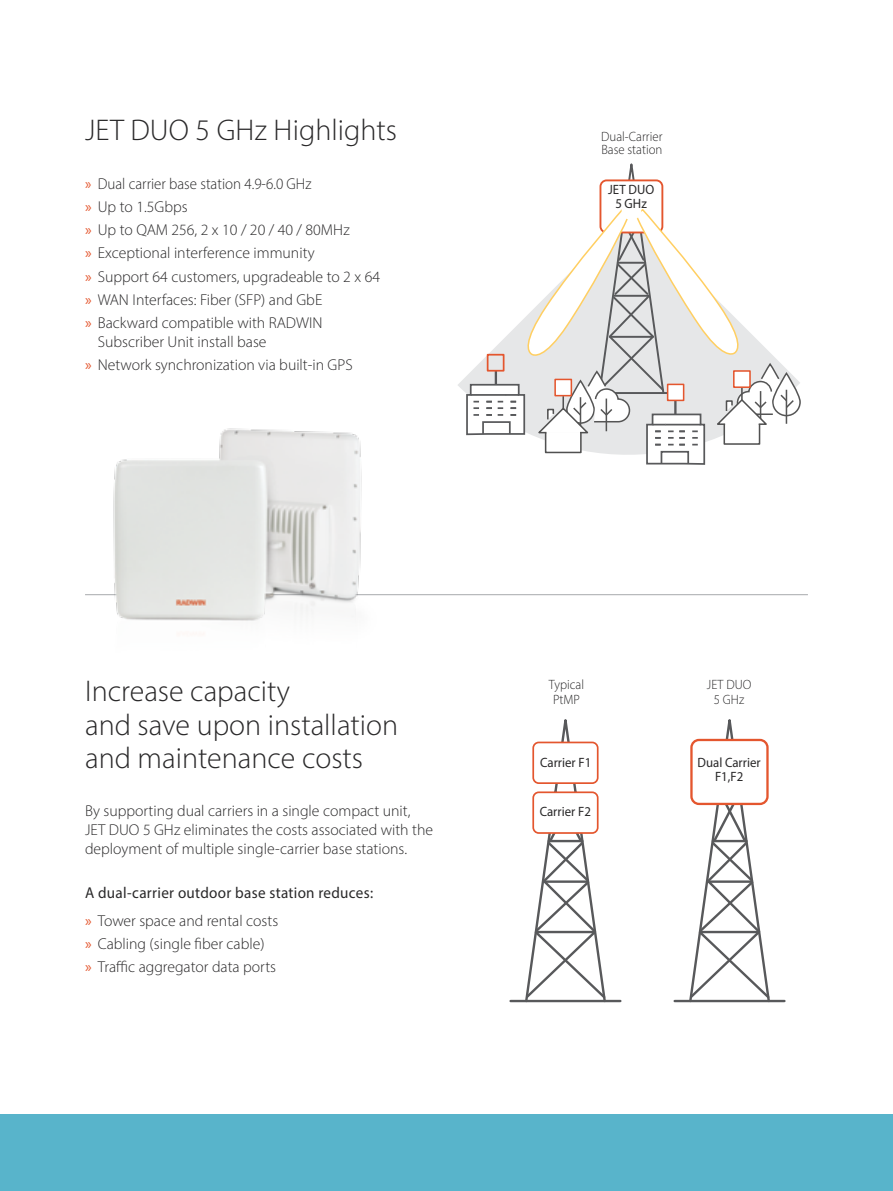
<style>
.page{position:relative;width:893px;height:1191px;background:#fff}
.page>*{position:absolute;margin:0;border:0;box-sizing:border-box;transform-origin:0 0}
.t1{font:300 30px/33px "Myriad Pro";color:#292829}
.t2{font:300 15.75px/23.1px "Myriad Pro";color:#292829}
.t3{font:300 15.75px/23.1px "Myriad Pro";color:#292829;scale:.95 1}
.t4{font:15.75px/27.5px "Myriad Pro";letter-spacing:.02em;color:#292829;scale:.96 1}
.t5{font:300 13.5px/15px "Myriad Pro";color:#292829;text-align:center;scale:.95 1}
.t6{font:13.5px/13.5px "Myriad Pro";color:#292829;text-align:center;scale:.95 1}
.s1{font-weight:400;color:#e4562e}
.s2{color:#e4562e}
.s3{font-weight:300}
</style>
<div class="page">
<svg style="left:773px;top:373px;width:27px;height:42px"></svg>
<div style="left:772px;top:372px;width:29px;height:44px;border:2px solid #555;border-radius:14px"></div>
<svg style="left:465px;top:163px;width:330px;height:302px"></svg>
<div style="left:555px;top:379px;width:16px;height:17px;background:#fff"></div>
<div style="left:554px;top:379px;width:18px;height:17px;border:2px solid #e4562e"></div>
<hr style="left:675px;top:999px;width:109px;height:3px;background:#58595b">
<svg style="left:688px;top:719px;width:84px;height:284px"></svg>
<hr style="left:713px;top:840px;width:33px;height:2px;background:#58595b">
<div style="left:691px;top:740px;width:76px;height:64px;background:#fff;border-radius:8px"></div>
<div style="left:690px;top:739px;width:79px;height:66px;border:2px solid #e4562e;border-radius:8px"></div>
<hr style="left:511px;top:999px;width:109px;height:3px;background:#58595b">
<svg style="left:523px;top:719px;width:85px;height:284px"></svg>
<hr style="left:549px;top:840px;width:33px;height:2px;background:#58595b">
<div style="left:533px;top:742px;width:65px;height:41px;background:#fff;border-radius:6px"></div>
<div style="left:532px;top:741px;width:67px;height:43px;border:2px solid #e4562e;border-radius:6px"></div>
<div style="left:533px;top:792px;width:65px;height:41px;background:#fff;border-radius:6px"></div>
<div style="left:532px;top:791px;width:67px;height:43px;border:2px solid #e4562e;border-radius:6px"></div>
<hr style="left:85px;top:594px;width:723px;height:1px;background:#a7a9ac">
<div style="left:0;top:1114px;width:893px;height:77px;background:#58b4cb"></div>
<img style="left:85px;top:428px;width:326px;height:193px">
<h1 class="t1" style="left:85px;top:113px;width:313px">JET DUO 5 GHz Highlights</h1>
<p class="t3" style="left:85px;top:172px;width:312px"><span class="s1">»</span> Dual carrier base station 4.9-6.0 GHz<br><span class="s1">»</span> Up to 1.5Gbps<br><span class="s1">»</span> Up to QAM 256, 2 x 10 / 20 / 40 / 80MHz<br><span class="s1">»</span> Exceptional interference immunity<br><span class="s1">»</span> Support 64 customers, upgradeable to 2 x 64 <span class="s1">»</span> WAN Interfaces: Fiber (SFP) and GbE<br><span class="s1">»</span> Backward compatible with RADWIN</p>
<p class="t2" style="left:85px;top:330px;width:269px;text-indent:13px">Subscriber Unit install base<br><span class="s1">»</span> Network synchronization via built-in GPS</p>
<p class="t5" style="left:601px;top:129px;width:66px;line-height:13.5px;text-align:left">Dual-Carrier<br>Base station</p>
<p class="t6" style="left:608px;top:183px;width:50px">JET DUO<br>5 GHz</p>
<h1 class="t1" style="left:85px;top:674px;width:315px">Increase capacity<br>and save upon installation and maintenance costs</h1>
<p class="t2" style="left:85px;top:801px;width:350px;line-height:18.9px">By supporting dual carriers in a single compact unit,<br>JET DUO 5 GHz eliminates the costs associated with the deployment of multiple single-carrier base stations.</p>
<p class="t4" style="left:85px;top:879px;width:302px">A dual-carrier outdoor base station reduces: <span class="s2">»</span> <span class="s3">Tower space and rental costs</span></p>
<p class="t2" style="left:85px;top:932px;width:193px"><span class="s1">»</span> Cabling (single fiber cable)<br><span class="s1">»</span> Traffic aggregator data ports</p>
<p class="t5" style="left:549px;top:677px;width:39px">Typical<br>PtMP</p>
<p class="t6" style="left:540px;top:756px;width:55px">Carrier F1</p>
<p class="t6" style="left:540px;top:805px;width:55px">Carrier F2</p>
<p class="t5" style="left:707px;top:677px;width:48px">JET DUO<br>5 GHz</p>
<p class="t6" style="left:697px;top:756px;width:68px">Dual Carrier<br>F1,F2</p>
</div>
